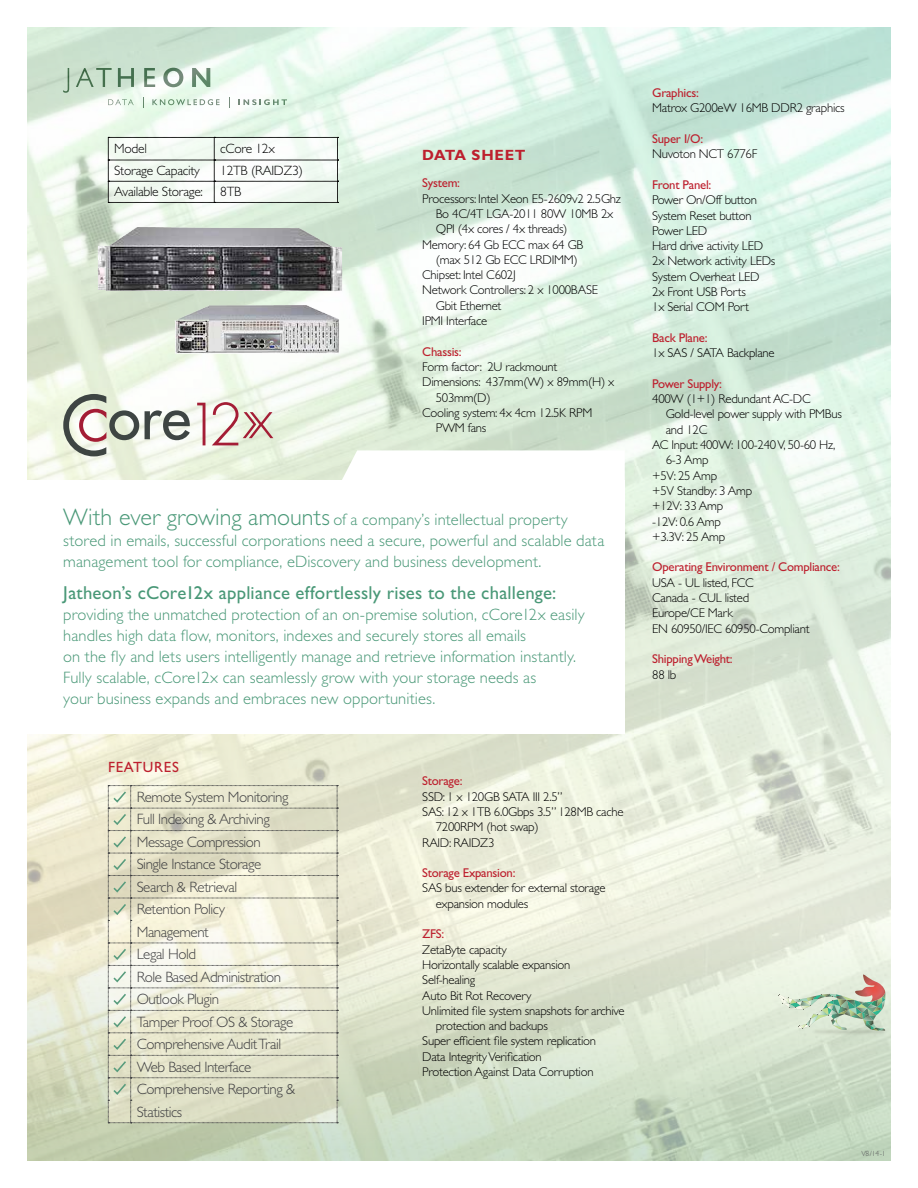
<style>
.page{position:relative;width:918px;height:1188px;background:#fff}
.page>*{position:absolute;margin:0;border:0;box-sizing:border-box;transform-origin:0 0}
.t1{font:18.75px "Gill Sans Std";letter-spacing:.01em;color:#499877}
.t2{font:300 16.5px/21px "Gill Sans Std";letter-spacing:.005em;color:#499877}
.t3{font:300 15px/22.5px "Gill Sans Std";letter-spacing:-.03em;color:#404042}
.t4{font:700 14.85px "Gill Sans Std";letter-spacing:.05em;color:#bd202e}
.t5{font:14.85px "Gill Sans Std";letter-spacing:.05em;color:#bd202e}
.t6{font:300 13.5px "Gill Sans Std";letter-spacing:-.02em;color:#000}
.t7{font:300 12.75px/15.3px "Gill Sans Std";letter-spacing:-.02em;color:#000}
.t8{font:12.75px "Gill Sans Std";letter-spacing:-.02em;color:#bd202e}
.t9{font:300 7.5px "Gill Sans Std";color:#58595b}
.s1{font-size:24px}
</style>
<div class="page">
<img style="left:27px;top:27px;width:864px;height:1134px">
<svg style="left:301px;top:450px;width:324px;height:31px"></svg>
<div style="left:0;top:481px;width:625px;height:253px;background:#fff"></div>
<svg style="left:108px;top:137px;width:231px;height:66px"></svg>
<svg style="left:197px;top:403px;width:8px;height:42px"></svg>
<svg style="left:212px;top:402px;width:61px;height:43px"></svg>
<svg style="left:63px;top:394px;width:76px;height:62px"></svg>
<svg style="left:145px;top:410px;width:45px;height:30px"></svg>
<svg style="left:108px;top:785px;width:230px;height:338px;background:#e2e2cc"></svg>
<img style="left:92px;top:206px;width:255px;height:110px">
<img style="left:162px;top:293px;width:189px;height:72px">
<p class="t6" style="left:114px;top:141px;width:34px">Model</p>
<p class="t6" style="left:220px;top:141px;width:56px">cCore 12x</p>
<p class="t6" style="left:114px;top:163px;width:87px">Storage Capacity</p>
<p class="t6" style="left:220px;top:163px;width:84px">12TB (RAIDZ3)</p>
<p class="t6" style="left:114px;top:184px;width:90px">Available Storage:</p>
<p class="t6" style="left:220px;top:184px;width:23px">8TB</p>
<p class="t4" style="left:422px;top:146px;width:105px">DATA SHEET</p>
<p class="t8" style="left:422px;top:176px;width:39px">System:</p>
<p class="t7" style="left:422px;top:191px;width:200px">Processors: Intel Xeon E5-2609v2 2.5Ghz</p>
<p class="t7" style="left:436px;top:206px;width:179px">Bo 4C/4T LGA-2011 80W 10MB 2x</p>
<p class="t7" style="left:436px;top:221px;width:133px">QPI (4x cores / 4x threads)</p>
<p class="t7" style="left:422px;top:237px;width:163px">Memory: 64 Gb ECC max 64 GB</p>
<p class="t7" style="left:436px;top:252px;width:144px">(max 512 Gb ECC LRDIMM)</p>
<p class="t7" style="left:422px;top:267px;width:95px">Chipset: Intel C602J</p>
<p class="t7" style="left:422px;top:283px;width:177px">Network Controllers: 2 x 1000BASE</p>
<p class="t7" style="left:436px;top:298px;width:67px">Gbit Ethernet</p>
<p class="t7" style="left:422px;top:313px;width:67px">IPMI Interface</p>
<p class="t8" style="left:422px;top:344px;width:41px">Chassis:</p>
<p class="t7" style="left:422px;top:359px;width:136px">Form factor: 2U rackmount</p>
<p class="t7" style="left:422px;top:374px;width:194px">Dimensions: 437mm(W) x 89mm(H) x</p>
<p class="t7" style="left:436px;top:390px;width:56px">503mm(D)</p>
<p class="t7" style="left:422px;top:405px;width:172px">Cooling system: 4x 4cm 12.5K RPM</p>
<p class="t7" style="left:436px;top:420px;width:52px">PWM fans</p>
<p class="t2" style="left:63px;top:509px;width:543px"><span class="s1">With ever growing amounts</span> of a company’s intellectual property stored in emails, successful corporations need a secure, powerful and scalable data management tool for compliance, eDiscovery and business development.</p>
<h1 class="t1" style="left:63px;top:582px;width:494px">Jatheon’s cCore12x appliance effortlessly rises to the challenge:</h1>
<p class="t2" style="left:63px;top:604px;width:523px">providing the unmatched protection of an on-premise solution, cCore12x easily handles high data flow, monitors, indexes and securely stores all emails<br>on the fly and lets users intelligently manage and retrieve information instantly.<br>Fully scalable, cCore12x can seamlessly grow with your storage needs as<br>your business expands and embraces new opportunities.</p>
<p class="t5" style="left:108px;top:759px;width:64px">Features</p>
<p class="t3" style="left:137px;top:786px;width:160px">Remote System Monitoring<br>Full Indexing &amp; Archiving<br>Message Compression<br>Single Instance Storage<br>Search &amp; Retrieval<br>Retention Policy<br>Management<br>Legal Hold<br>Role Based Administration<br>Outlook Plugin<br>Tamper Proof OS &amp; Storage<br>Comprehensive Audit Trail<br>Web Based Interface<br>Comprehensive Reporting &amp;<br>Statistics</p>
<p class="t8" style="left:422px;top:774px;width:42px">Storage:</p>
<p class="t7" style="left:422px;top:789px;width:142px">SSD: 1 x 120GB SATA III 2.5”</p>
<p class="t7" style="left:422px;top:804px;width:203px">SAS: 12 x 1TB 6.0Gbps 3.5” 128MB cache</p>
<p class="t7" style="left:436px;top:819px;width:105px">7200RPM (hot swap)</p>
<p class="t7" style="left:422px;top:835px;width:74px">RAID: RAIDZ3</p>
<p class="t8" style="left:422px;top:866px;width:95px">Storage Expansion:</p>
<p class="t7" style="left:436px;top:881px;width:171px;text-indent:-14px">SAS bus extender for external storage expansion modules</p>
<p class="t8" style="left:422px;top:927px;width:24px">ZFS:</p>
<p class="t7" style="left:422px;top:942px;width:86px">ZetaByte capacity</p>
<p class="t7" style="left:422px;top:957px;width:150px">Horizontally scalable expansion</p>
<p class="t7" style="left:422px;top:972px;width:55px">Self-healing</p>
<p class="t7" style="left:422px;top:988px;width:111px">Auto Bit Rot Recovery</p>
<p class="t7" style="left:422px;top:1003px;width:204px">Unlimited file system snapshots for archive</p>
<p class="t7" style="left:436px;top:1018px;width:114px">protection and backups</p>
<p class="t7" style="left:422px;top:1034px;width:175px">Super efficient file system replication</p>
<p class="t7" style="left:422px;top:1049px;width:121px">Data Integrity Verification</p>
<p class="t7" style="left:422px;top:1064px;width:173px">Protection Against Data Corruption</p>
<p class="t8" style="left:652px;top:86px;width:48px">Graphics:</p>
<p class="t7" style="left:652px;top:101px;width:194px">Matrox G200eW 16MB DDR2 graphics</p>
<p class="t8" style="left:652px;top:131px;width:53px">Super I/O:</p>
<p class="t7" style="left:652px;top:147px;width:107px">Nuvoton NCT 6776F</p>
<p class="t8" style="left:652px;top:177px;width:61px">Front Panel:</p>
<p class="t7" style="left:652px;top:192px;width:125px">Power On/Off button<br>System Reset button<br>Power LED<br>Hard drive activity LED<br>2x Network activity LEDs<br>System Overheat LED<br>2x Front USB Ports<br>1x Serial COM Port</p>
<p class="t8" style="left:652px;top:330px;width:57px">Back Plane:</p>
<p class="t7" style="left:652px;top:345px;width:124px">1x SAS / SATA Backplane</p>
<p class="t8" style="left:652px;top:376px;width:71px">Power Supply:</p>
<p class="t7" style="left:652px;top:391px;width:160px">400W (1+1) Redundant AC-DC</p>
<p class="t7" style="left:666px;top:407px;width:178px">Gold-level power supply with PMBus</p>
<p class="t7" style="left:666px;top:422px;width:43px">and 12C</p>
<p class="t7" style="left:652px;top:437px;width:185px">AC Input: 400W: 100-240 V, 50-60 Hz,</p>
<p class="t7" style="left:666px;top:453px;width:44px">6-3 Amp</p>
<p class="t7" style="left:652px;top:468px;width:66px">+5V: 25 Amp</p>
<p class="t7" style="left:652px;top:483px;width:101px">+5V Standby: 3 Amp</p>
<p class="t7" style="left:652px;top:498px;width:73px">+12V: 33 Amp</p>
<p class="t7" style="left:652px;top:514px;width:70px">-12V: 0.6 Amp</p>
<p class="t7" style="left:652px;top:529px;width:75px">+3.3V: 25 Amp</p>
<p class="t8" style="left:652px;top:560px;width:189px">Operating Environment / Compliance:</p>
<p class="t7" style="left:652px;top:575px;width:159px">USA - UL listed, FCC<br>Canada - CUL listed<br>Europe/CE Mark<br>EN 60950/IEC 60950-Compliant</p>
<p class="t8" style="left:652px;top:652px;width:82px">Shipping Weight:</p>
<p class="t7" style="left:652px;top:667px;width:26px">88 lb</p>
<p class="t9" style="left:861px;top:1149px;width:26px">V8/14 -1</p>
</div>
